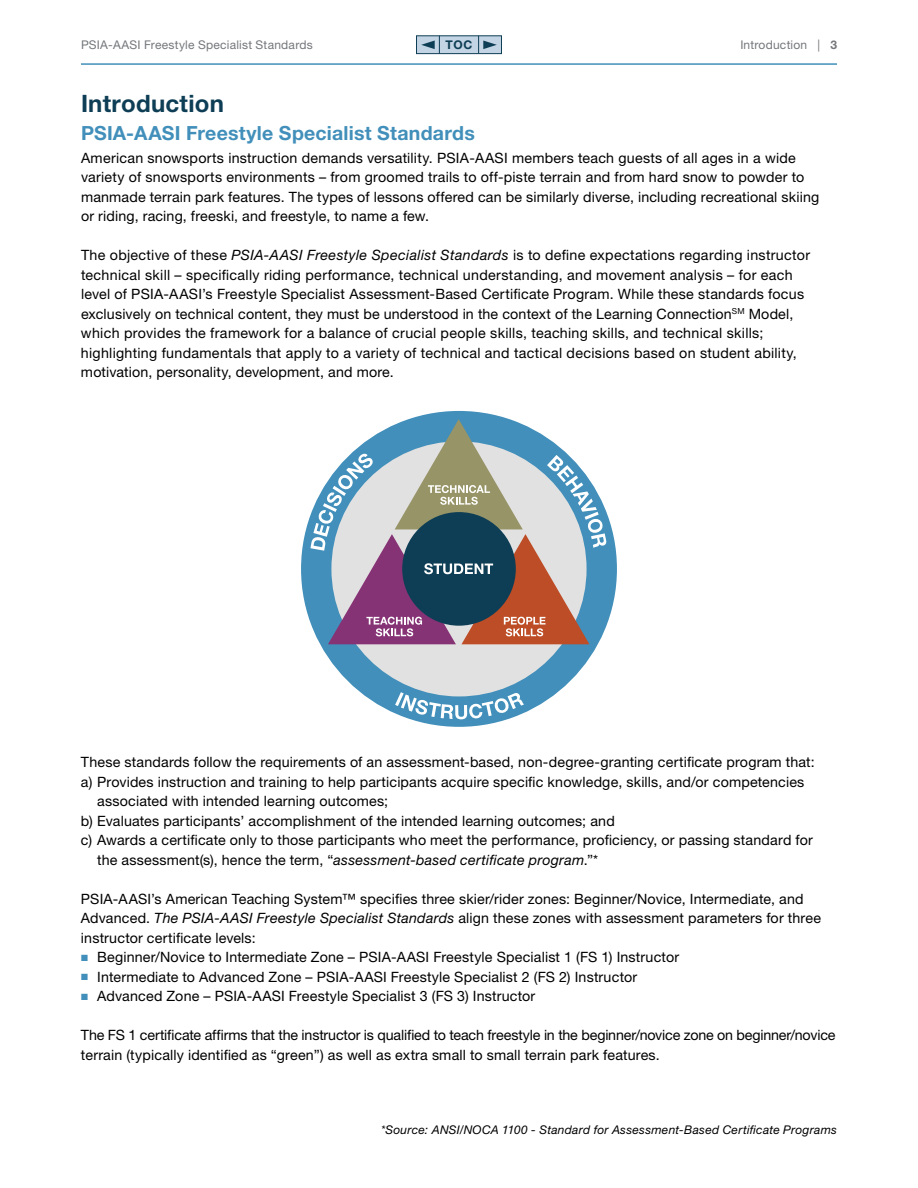
<style>
.page{position:relative;width:918px;height:1188px;background:#fff}
.page>*{position:absolute;margin:0;border:0;box-sizing:border-box;transform-origin:0 0}
.t1{font:700 24px "Helvetica Neue LT Std";letter-spacing:.01em;color:#0e3e55}
.t2{font:700 19.5px "Helvetica Neue LT Std";letter-spacing:.015em;color:#418fba}
.t3{font:14.25px/19.5px "Helvetica Neue LT Std";letter-spacing:.015em;color:#000}
.t4{font:14.25px/19.5px "Helvetica Neue LT Std";letter-spacing:-.005em;color:#000}
.t5{font:italic 12px "Helvetica Neue LT Std";letter-spacing:.02em;color:#000}
.t6{font:12px "Helvetica Neue LT Std";letter-spacing:.02em;color:#74777b}
.t7{font:700 12px "Helvetica Neue LT Std";color:#0e3e55}
.s1{font-weight:700}
.s2{font-style:italic}
.s3{color:#418fba}
</style>
<div class="page">
<div style="left:416px;top:35px;width:86px;height:19px;background:#c3d4e4;border:1px solid #0e3e55"></div>
<svg style="left:478px;top:36px;width:19px;height:18px"></svg>
<svg style="left:421px;top:36px;width:19px;height:18px"></svg>
<hr style="left:81px;top:63px;width:756px;height:2px;background:#418fba">
<div style="left:301px;top:411px;width:316px;height:316px;background:#418fba;border-radius:50%"></div>
<div style="left:331px;top:441px;width:256px;height:255px;background:#e2e1e1;border-radius:50%"></div>
<svg style="left:395px;top:692px;width:129px;height:27px"></svg>
<svg style="left:310px;top:419px;width:297px;height:225px"></svg>
<p class="t6" style="left:81px;top:38px;width:233px">PSIA-AASI Freestyle Specialist Standards</p>
<p class="t7" style="left:446px;top:37px;width:28px">TOC</p>
<p class="t6" style="left:818px;top:38px;width:21px">| <span class="s1">3</span></p>
<p class="t6" style="left:740px;top:38px;width:68px">Introduction</p>
<h1 class="t1" style="left:81px;top:88px;width:145px">Introduction</h1>
<h2 class="t2" style="left:81px;top:121px;width:395px">PSIA-AASI Freestyle Specialist Standards</h2>
<p class="t3" style="left:81px;top:148px;width:740px">American snowsports instruction demands versatility. PSIA-AASI members teach guests of all ages in a wide variety of snowsports environments – from groomed trails to off-piste terrain and from hard snow to powder to manmade terrain park features. The types of lessons offered can be similarly diverse, including recreational skiing or riding, racing, freeski, and freestyle, to name a few.</p>
<p class="t3" style="left:81px;top:245px;width:731px">The objective of these <span class="s2">PSIA-AASI Freestyle Specialist Standards</span> is to define expectations regarding instructor technical skill – specifically riding performance, technical understanding, and movement analysis – for each level of PSIA-AASI’s Freestyle Specialist Assessment-Based Certificate Program. While these standards focus exclusively on technical content, they must be understood in the context of the Learning Connection<sup>SM</sup> Model, which provides the framework for a balance of crucial people skills, teaching skills, and technical skills; highlighting fundamentals that apply to a variety of technical and tactical decisions based on student ability, motivation, personality, development, and more.</p>
<p class="t3" style="left:81px;top:752px;width:735px">These standards follow the requirements of an assessment-based, non-degree-granting certificate program that:</p>
<p class="t3" style="left:81px;top:772px;width:725px">a) Provides instruction and training to help participants acquire specific knowledge, skills, and/or competencies</p>
<p class="t3" style="left:97px;top:791px;width:292px">associated with intended learning outcomes;</p>
<p class="t3" style="left:81px;top:811px;width:535px">b) Evaluates participants’ accomplishment of the intended learning outcomes; and</p>
<p class="t3" style="left:81px;top:830px;width:734px">c) Awards a certificate only to those participants who meet the performance, proficiency, or passing standard for</p>
<p class="t3" style="left:97px;top:850px;width:503px">the assessment(s), hence the term, “<span class="s2">assessment-based certificate program</span>.”*</p>
<p class="t3" style="left:81px;top:889px;width:742px">PSIA-AASI’s American Teaching System™ specifies three skier/rider zones: Beginner/Novice, Intermediate, and<br>Advanced. <span class="s2">The PSIA-AASI Freestyle Specialist Standards</span> align these zones with assessment parameters for three instructor certificate levels:</p>
<p class="t3" style="left:81px;top:947px;width:600px"><span class="s3">■</span> Beginner/Novice to Intermediate Zone – PSIA-AASI Freestyle Specialist 1 (FS 1) Instructor</p>
<p class="t3" style="left:81px;top:967px;width:558px"><span class="s3">■</span> Intermediate to Advanced Zone – PSIA-AASI Freestyle Specialist 2 (FS 2) Instructor</p>
<p class="t3" style="left:81px;top:986px;width:456px"><span class="s3">■</span> Advanced Zone – PSIA-AASI Freestyle Specialist 3 (FS 3) Instructor</p>
<p class="t4" style="left:81px;top:1025px;width:756px">The FS 1 certificate affirms that the instructor is qualified to teach freestyle in the beginner/novice zone on beginner/novice terrain (typically identified as “green”) as well as extra small to small terrain park features.</p>
<p class="t5" style="left:381px;top:1123px;width:457px">*Source: ANSI/NOCA 1100 - Standard for Assessment-Based Certificate Programs</p>
</div>
